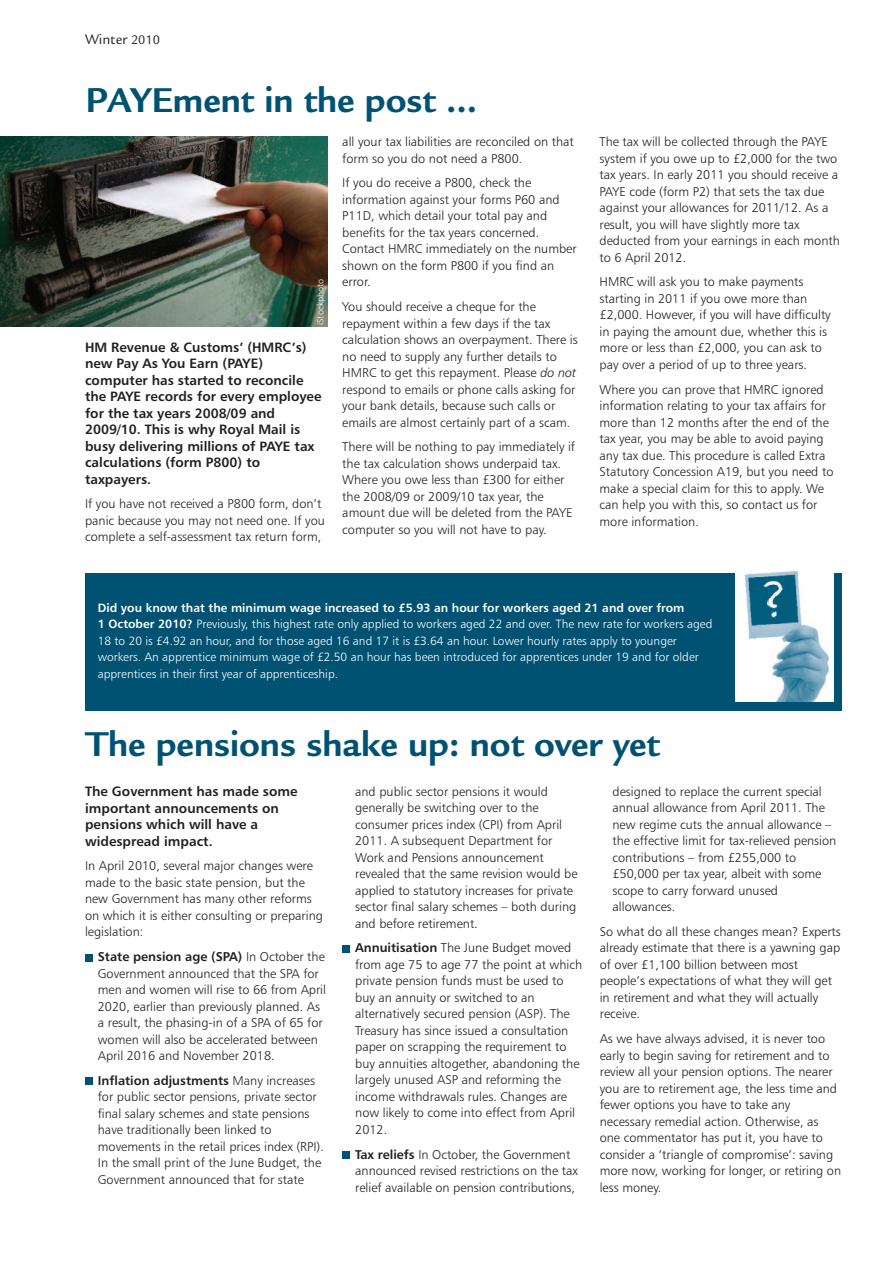
<style>
.page{position:relative;width:893px;height:1263px;background:#fff}
.page>*{position:absolute;margin:0;border:0;box-sizing:border-box;transform-origin:0 0}
.t1{font:700 37.5px "Legacy Sans Std";color:#005273}
.t2{font:15px "Legacy Sans Std";color:#231f20}
.t3{font:13.5px/16.5px "Humanist 777 BT Bold B";color:#231f20}
.t4{font:12.75px/16.5px "Humanist 777 BT Light B";color:#231f20}
.t5{font:12.75px "Humanist 777 BT Bold B";color:#231f20}
.t6{font:12px/16.5px "Humanist 777 BT Light B";color:#fff}
.t7{font:12px "Humanist 777 BT Bold B";color:#fff}
.t8{font:9px "Humanist 777 BT Light B";color:#fff}
.s1{font-size:13.5px}
.s2{font-family:"Humanist 777 BT Light Italic B"}
.s3{font-family:"Humanist 777 BT Bold B"}
.s4{font-family:"Humanist 777 BT Light B"}
</style>
<div class="page">
<div style="left:85px;top:954px;width:7px;height:7px;background:#005273"></div>
<div style="left:85px;top:1078px;width:7px;height:7px;background:#005273"></div>
<div style="left:342px;top:945px;width:8px;height:7px;background:#005273"></div>
<div style="left:342px;top:1151px;width:8px;height:8px;background:#005273"></div>
<img style="left:0;top:137px;width:327px;height:189px">
<div style="left:85px;top:573px;width:757px;height:137px;background:#005273"></div>
<img style="left:736px;top:570px;width:97px;height:131px">
<p class="t2" style="left:85px;top:34px;width:77px">Winter <span class="s1">2010</span></p>
<h1 class="t1" style="left:86px;top:86px;width:393px">PAYEment in the post ...</h1>
<p class="t8" style="left:317px;top:325px;width:47px;rotate:-90deg">iStockphoto</p>
<p class="t3" style="left:85px;top:340px;width:238px">HM Revenue &amp; Customs’ (HMRC’s) new Pay As You Earn (PAYE) computer has started to reconcile the PAYE records for every employee for the tax years 2008/09 and<br>2009/10. This is why Royal Mail is busy delivering millions of PAYE tax calculations (form P800) to taxpayers.</p>
<p class="t4" style="left:85px;top:497px;width:241px">If you have not received a P800 form, don’t panic because you may not need one. If you complete a self-assessment tax return form,</p>
<p class="t4" style="left:342px;top:134px;width:233px">all your tax liabilities are reconciled on that form so you do not need a P800.</p>
<p class="t4" style="left:342px;top:176px;width:236px">If you do receive a P800, check the information against your forms P60 and<br>P11D, which detail your total pay and benefits for the tax years concerned.<br>Contact HMRC immediately on the number shown on the form P800 if you find an error.</p>
<p class="t4" style="left:342px;top:299px;width:237px">You should receive a cheque for the repayment within a few days if the tax calculation shows an overpayment. There is no need to supply any further details to HMRC to get this repayment. Please <span class="s2">do not </span>respond to emails or phone calls asking for your bank details, because such calls or emails are almost certainly part of a scam.</p>
<p class="t4" style="left:342px;top:440px;width:234px">There will be nothing to pay immediately if the tax calculation shows underpaid tax.<br>Where you owe less than £300 for either the 2008/09 or 2009/10 tax year, the amount due will be deleted from the PAYE computer so you will not have to pay.</p>
<p class="t4" style="left:600px;top:134px;width:242px">The tax will be collected through the PAYE system if you owe up to £2,000 for the two tax years. In early 2011 you should receive a PAYE code (form P2) that sets the tax due against your allowances for 2011/12. As a result, you will have slightly more tax deducted from your earnings in each month to 6 April 2012.</p>
<p class="t4" style="left:600px;top:275px;width:233px">HMRC will ask you to make payments starting in 2011 if you owe more than £2,000. However, if you will have difficulty in paying the amount due, whether this is more or less than £2,000, you can ask to pay over a period of up to three years.</p>
<p class="t4" style="left:600px;top:382px;width:235px">Where you can prove that HMRC ignored information relating to your tax affairs for more than 12 months after the end of the tax year, you may be able to avoid paying any tax due. This procedure is called Extra Statutory Concession A19, but you need to make a special claim for this to apply. We can help you with this, so contact us for more information.</p>
<p class="t7" style="left:98px;top:603px;width:588px">Did you know that the minimum wage increased to £5.93 an hour for workers aged 21 and over from</p>
<p class="t6" style="left:98px;top:617px;width:616px"><span class="s3">1 October 2010?</span> Previously, this highest rate only applied to workers aged 22 and over. The new rate for workers aged 18 to 20 is £4.92 an hour, and for those aged 16 and 17 it is £3.64 an hour. Lower hourly rates apply to younger workers. An apprentice minimum wage of £2.50 an hour has been introduced for apprentices under 19 and for older apprentices in their first year of apprenticeship.</p>
<h1 class="t1" style="left:86px;top:730px;width:575px">The pensions shake up: not over yet</h1>
<p class="t3" style="left:85px;top:784px;width:214px">The Government has made some important announcements on pensions which will have a widespread impact.</p>
<p class="t4" style="left:85px;top:859px;width:239px">In April 2010, several major changes were made to the basic state pension, but the new Government has many other reforms on which it is either consulting or preparing legislation:</p>
<p class="t5" style="left:98px;top:952px;width:228px">State pension age (SPA) <span class="s4">In October the</span></p>
<p class="t4" style="left:98px;top:966px;width:230px">Government announced that the SPA for men and women will rise to 66 from April 2020, earlier than previously planned. As a result, the phasing-in of a SPA of 65 for women will also be accelerated between April 2016 and November 2018.</p>
<p class="t5" style="left:98px;top:1075px;width:219px">Inflation adjustments <span class="s4">Many increases</span></p>
<p class="t4" style="left:98px;top:1090px;width:228px">for public sector pensions, private sector final salary schemes and state pensions have traditionally been linked to movements in the retail prices index (RPI).<br>In the small print of the June Budget, the Government announced that for state</p>
<p class="t4" style="left:355px;top:784px;width:224px">and public sector pensions it would generally be switching over to the consumer prices index (CPI) from April 2011. A subsequent Department for Work and Pensions announcement revealed that the same revision would be applied to statutory increases for private sector final salary schemes – both during and before retirement.</p>
<p class="t4" style="left:355px;top:941px;width:229px"><span class="s3">Annuitisation</span> The June Budget moved from age 75 to age 77 the point at which private pension funds must be used to buy an annuity or switched to an alternatively secured pension (ASP). The Treasury has since issued a consultation paper on scrapping the requirement to buy annuities altogether, abandoning the largely unused ASP and reforming the income withdrawals rules. Changes are now likely to come into effect from April 2012.</p>
<p class="t4" style="left:355px;top:1147px;width:224px"><span class="s3">Tax reliefs</span> In October, the Government announced revised restrictions on the tax relief available on pension contributions,</p>
<p class="t4" style="left:612px;top:784px;width:225px">designed to replace the current special annual allowance from April 2011. The new regime cuts the annual allowance – the effective limit for tax-relieved pension contributions – from £255,000 to £50,000 per tax year, albeit with some scope to carry forward unused allowances.</p>
<p class="t4" style="left:600px;top:924px;width:243px">So what do all these changes mean? Experts already estimate that there is a yawning gap of over £1,100 billion between most people’s expectations of what they will get in retirement and what they will actually receive.</p>
<p class="t4" style="left:600px;top:1031px;width:243px">As we have always advised, it is never too early to begin saving for retirement and to review all your pension options. The nearer you are to retirement age, the less time and fewer options you have to take any necessary remedial action. Otherwise, as one commentator has put it, you have to consider a ‘triangle of compromise’: saving more now, working for longer, or retiring on less money.</p>
</div>
